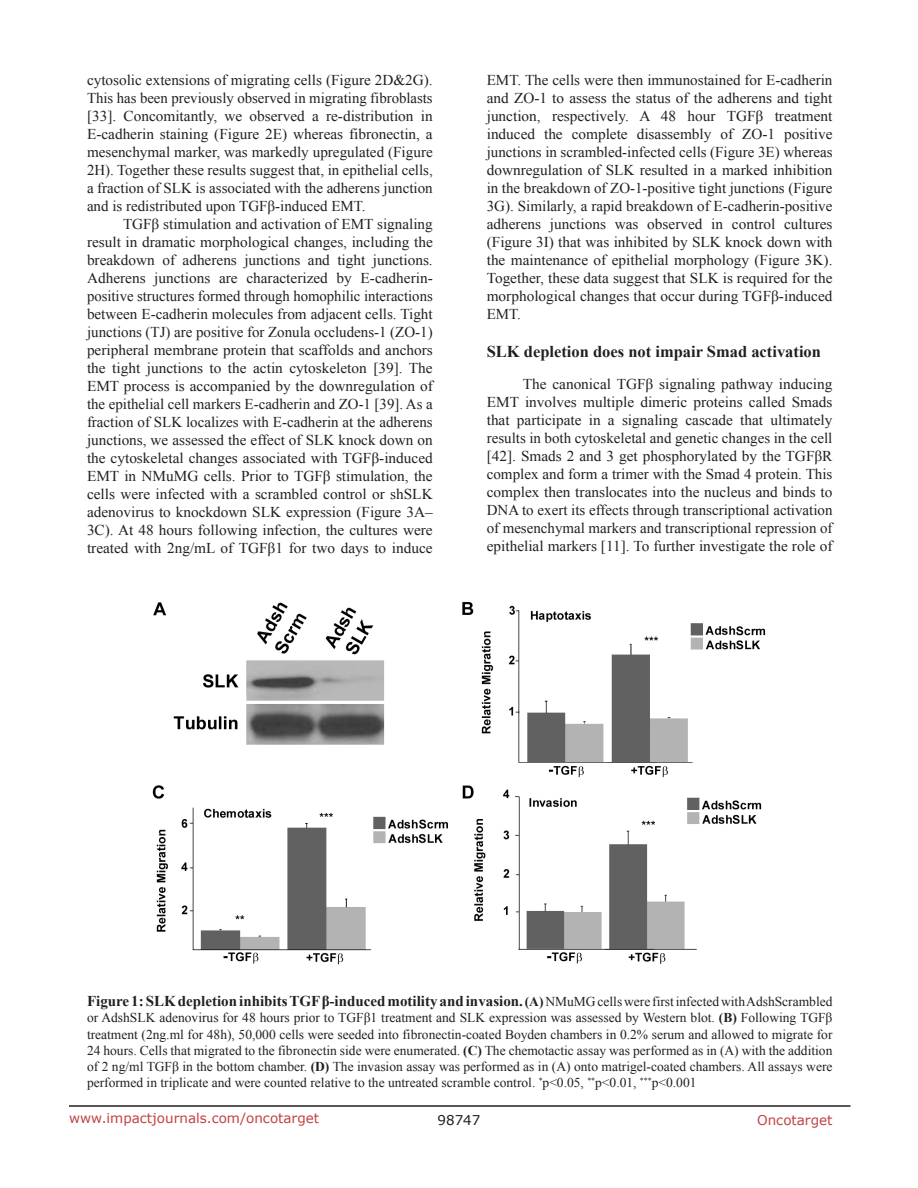
<style>
.page{position:relative;width:918px;height:1188px;background:#fff}
.page>*{position:absolute;margin:0;border:0;box-sizing:border-box;transform-origin:0 0}
.SubHeading{font:700 16.5px "Times New Roman";color:#231f20}
.BodyText{font:15px/18px "Times New Roman";color:#231f20;text-align:justify}
.figuretext{font:700 15px "Times New Roman";color:#231f20}
.figuretext-2{font:13.5px/16.2px "Times New Roman";color:#231f20;text-align:justify}
.t1{font:13.5px "Verdana";color:#c24141}
.t2{font:13.5px "Verdana";color:#231f20}
.s1{font-size:13.5px}
.s2{font-weight:400;font-size:13.5px}
.s3{font-weight:700}
</style>
<div class="page">
<hr style="left:69px;top:1105px;width:781px;height:2px;background:#231f20">
<img style="left:152px;top:601px;width:614px;height:364px">
<p class="BodyText" style="left:87px;top:71px;width:347px">cytosolic extensions of migrating cells (Figure 2D&amp;2G).<br>This has been previously observed in migrating fibroblasts [33]. Concomitantly, we observed a re-distribution in E-cadherin staining (Figure 2E) whereas fibronectin, a mesenchymal marker, was markedly upregulated (Figure 2H). Together these results suggest that, in epithelial cells, a fraction of SLK is associated with the adherens junction and is redistributed upon TGFβ-induced EMT.</p>
<p class="BodyText" style="left:87px;top:215px;width:347px;text-indent:36px">TGFβ stimulation and activation of EMT signaling result in dramatic morphological changes, including the breakdown of adherens junctions and tight junctions.<br>Adherens junctions are characterized by E-cadherin&shy;positive structures formed through homophilic interactions between E-cadherin molecules from adjacent cells. Tight junctions (TJ) are positive for Zonula occludens-1 (ZO-1) peripheral membrane protein that scaffolds and anchors the tight junctions to the actin cytoskeleton [39]. The EMT process is accompanied by the downregulation of the epithelial cell markers E-cadherin and ZO-1 [39]. As a fraction of SLK localizes with E-cadherin at the adherens junctions, we assessed the effect of SLK knock down on the cytoskeletal changes associated with TGFβ-induced EMT in NMuMG cells. Prior to TGFβ stimulation, the cells were infected with a scrambled control or shSLK adenovirus to knockdown SLK expression (Figure 3A– 3C). At 48 hours following infection, the cultures were treated with 2ng/mL of TGFβ1 for two days to induce</p>
<p class="BodyText" style="left:487px;top:71px;width:347px">EMT. The cells were then immunostained for E-cadherin and ZO-1 to assess the status of the adherens and tight junction, respectively. A 48 hour TGFβ treatment induced the complete disassembly of ZO-1 positive junctions in scrambled-infected cells (Figure 3E) whereas downregulation of SLK resulted in a marked inhibition in the breakdown of ZO-1-positive tight junctions (Figure 3G). Similarly, a rapid breakdown of E-cadherin-positive adherens junctions was observed in control cultures (Figure 3I) that was inhibited by SLK knock down with the maintenance of epithelial morphology (Figure 3K).<br>Together, these data suggest that SLK is required for the morphological changes that occur during TGFβ-induced EMT.</p>
<p class="SubHeading" style="left:487px;top:340px;width:336px">SLK depletion does not impair Smad activation</p>
<p class="BodyText" style="left:487px;top:374px;width:347px;text-indent:36px">The canonical TGFβ signaling pathway inducing EMT involves multiple dimeric proteins called Smads that participate in a signaling cascade that ultimately results in both cytoskeletal and genetic changes in the cell [42]. Smads 2 and 3 get phosphorylated by the TGFβR complex and form a trimer with the Smad 4 protein. This complex then translocates into the nucleus and binds to DNA to exert its effects through transcriptional activation of mesenchymal markers and transcriptional repression of epithelial markers [11]. To further investigate the role of</p>
<p class="figuretext" style="left:87px;top:991px;width:747px">Figure 1: SLK depletion inhibits TGF β-induced motility and invasion.<span class="s1">(A)</span> <span class="s2">NMuMG cells were first infected with AdshScrambled</span></p>
<p class="figuretext-2" style="left:87px;top:1010px;width:747px">or AdshSLK adenovirus for 48 hours prior to TGFβ1 treatment and SLK expression was assessed by Western blot. <span class="s3">(B)</span> Following TGFβ treatment (2ng.ml for 48h), 50,000 cells were seeded into fibronectin-coated Boyden chambers in 0.2% serum and allowed to migrate for 24 hours. Cells that migrated to the fibronectin side were enumerated. <span class="s3">(C)</span> The chemotactic assay was performed as in (A) with the addition of 2 ng/ml TGFβ in the bottom chamber. <span class="s3">(D)</span> The invasion assay was performed as in (A) onto matrigel-coated chambers. All assays were performed in triplicate and were counted relative to the untreated scramble control. <sup>*</sup>p&lt;0.05, <sup>**</sup>p&lt;0.01, <sup>***</sup>p&lt;0.001</p>
<p class="t1" style="left:69px;top:1109px;width:252px">www.impactjournals.com/oncotarget</p>
<p class="t2" style="left:438px;top:1111px;width:44px">98747</p>
<p class="t1" style="left:757px;top:1111px;width:77px">Oncotarget</p>
</div>
